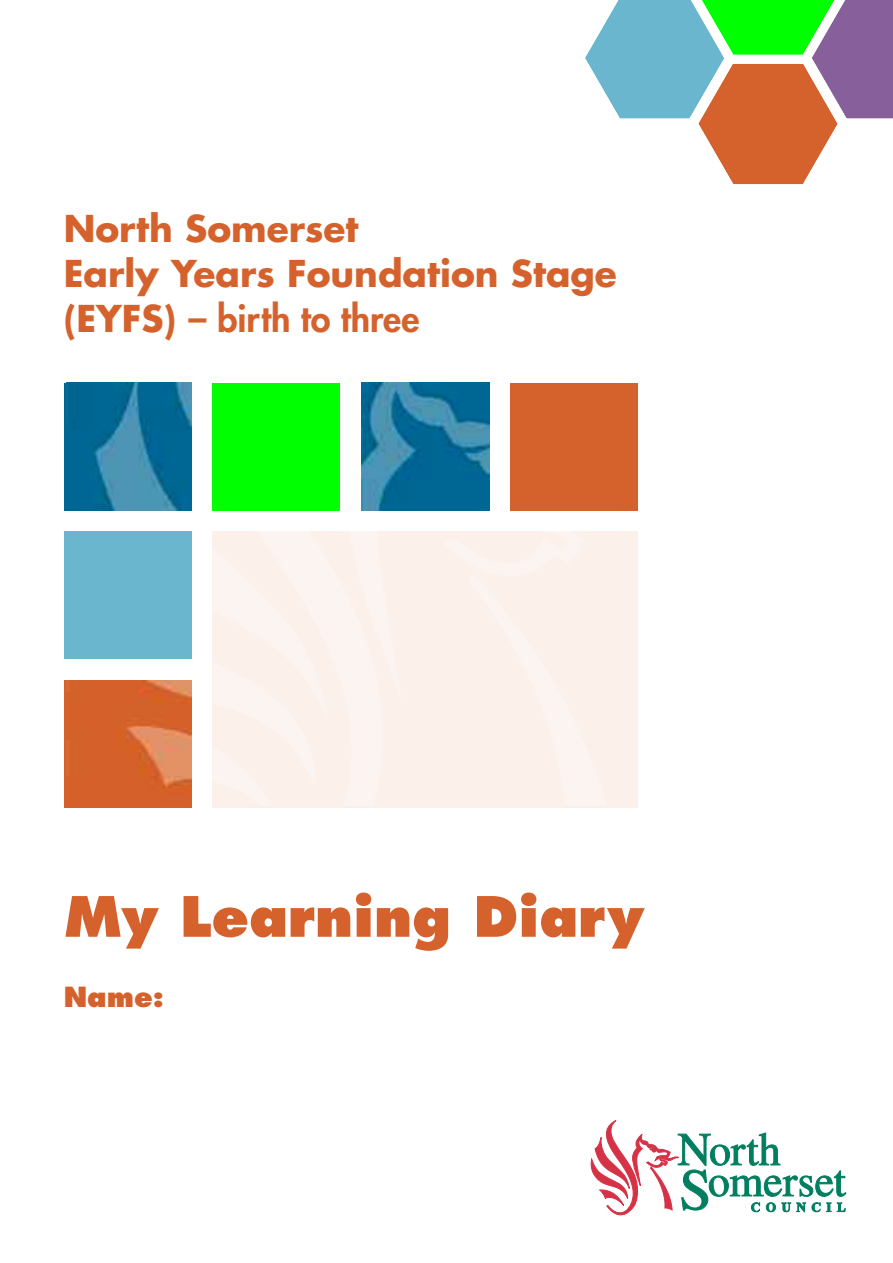
<style>
.page{position:relative;width:893px;height:1263px;background:#fff}
.page>*{position:absolute;margin:0;border:0;box-sizing:border-box;transform-origin:0 0}
.t1{font:800 54px "Futura LT";color:#d5622c}
.t2{font:700 36px/45px "Futura LT";color:#d5622c}
.t3{font:800 27px "Futura LT";color:#d5622c}
.s1{font-weight:800}
</style>
<div class="page">
<div style="left:64px;top:383px;width:127px;height:127px;background:#006693"></div>
<div style="left:64px;top:680px;width:127px;height:128px;background:#d5622c"></div>
<svg style="left:585px;top:0;width:308px;height:185px"></svg>
<img style="left:67px;top:383px;width:571px;height:422px">
<img style="left:67px;top:383px;width:124px;height:127px">
<img style="left:361px;top:383px;width:128px;height:127px">
<div style="left:213px;top:531px;width:425px;height:274px;background:#fbf0ea"></div>
<img style="left:67px;top:680px;width:124px;height:125px">
<div style="left:213px;top:383px;width:127px;height:127px;background:#0f0"></div>
<div style="left:510px;top:383px;width:128px;height:127px;background:#d5622c"></div>
<div style="left:64px;top:531px;width:127px;height:128px;background:#6bb6cf"></div>
<svg style="left:591px;top:1120px;width:256px;height:96px"></svg>
<p class="t2" style="left:64px;top:210px;width:555px">North Somerset<br>Early Years Foundation Stage (EYFS) <span class="s1">– birth to three</span></p>
<h1 class="t1" style="left:64px;top:893px;width:581px">My Learning Diary</h1>
<p class="t3" style="left:64px;top:985px;width:102px">Name:</p>
</div>
